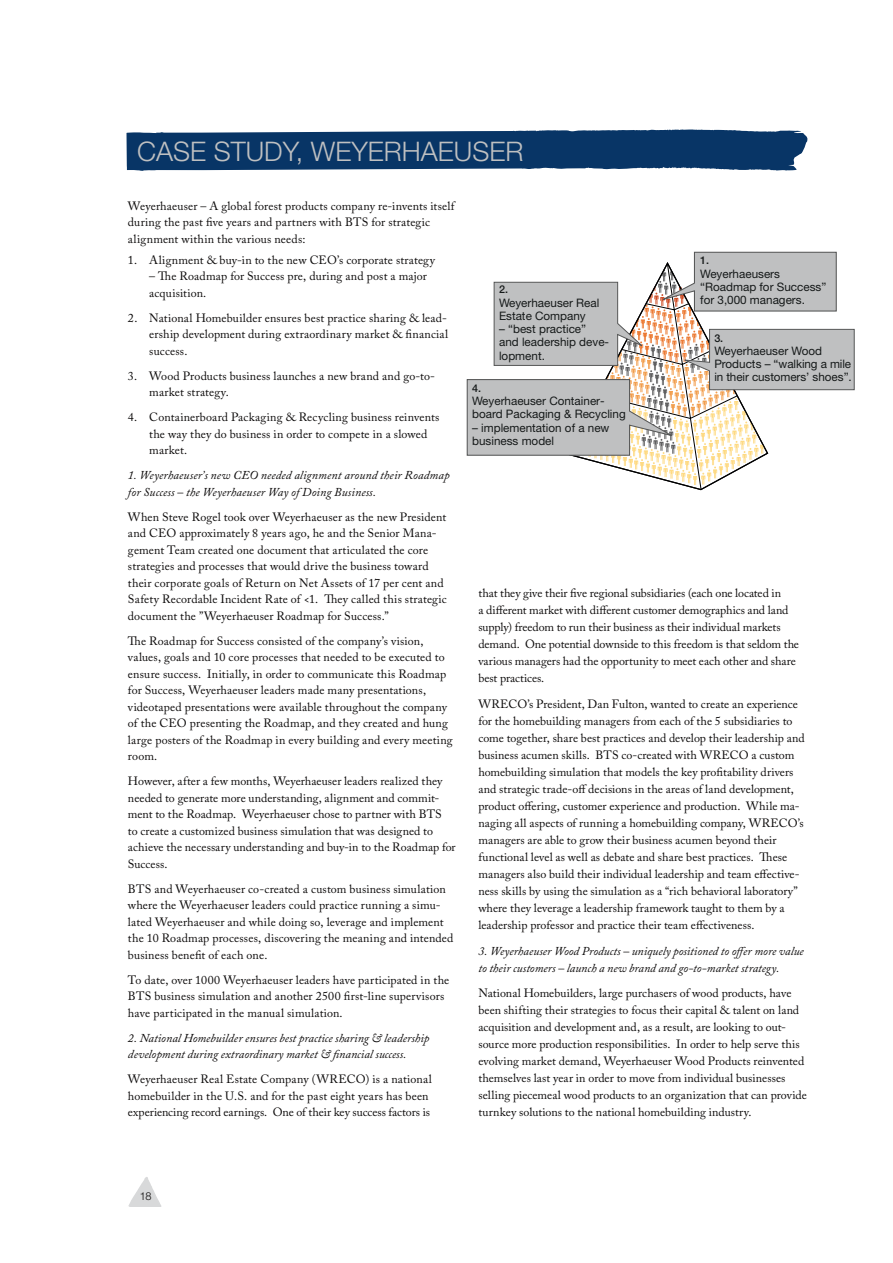
<style>
.page{position:relative;width:893px;height:1263px;background:#fff}
.page>*{position:absolute;margin:0;border:0;box-sizing:border-box;transform-origin:0 0}
.t1{font:300 27px "Helvetica Neue";color:#bfc0c1}
.t2{font:12px/16.5px "Adobe Caslon Pro";letter-spacing:.01em;color:#0c0a0a}
.t3{font:italic 12px/16.5px "Adobe Caslon Pro";letter-spacing:.005em;color:#0c0a0a}
.t4{font:11.7px/13.2px "Helvetica Neue";color:#151919}
.t5{font:300 10.95px "Helvetica Neue";color:#0c0a0a}
.t6{font:500 10.8px "Helvetica Neue";color:#151919}
</style>
<div class="page">
<svg style="left:128px;top:1177px;width:33px;height:29px"></svg>
<svg style="left:126px;top:129px;width:682px;height:42px;background:#224b76"></svg>
<svg style="left:467px;top:251px;width:388px;height:239px"></svg>
<h1 class="t1" style="left:137px;top:142px;width:388px">CASE STUDY, WEYERHAEUSER</h1>
<p class="t2" style="left:128px;top:199px;width:328px">Weyerhaeuser – A global forest products company re-invents itself during the past five years and partners with BTS for strategic alignment within the various needs:</p>
<p class="t2" style="left:128px;top:253px;width:309px">1. Alignment &amp; buy-in to the new CEO’s corporate strategy</p>
<p class="t2" style="left:149px;top:269px;width:279px">– The Roadmap for Success pre, during and post a major acquisition.</p>
<p class="t2" style="left:149px;top:311px;width:301px;text-indent:-21px">2. National Homebuilder ensures best practice sharing &amp; lead&shy;ership development during extraordinary market &amp; financial success.</p>
<p class="t2" style="left:149px;top:369px;width:287px;text-indent:-21px">3. Wood Products business launches a new brand and go-to&shy;market strategy.</p>
<p class="t2" style="left:149px;top:410px;width:292px;text-indent:-21px">4. Containerboard Packaging &amp; Recycling business reinvents the way they do business in order to compete in a slowed market.</p>
<p class="t3" style="left:128px;top:468px;width:323px">1. Weyerhaeuser’s new CEO needed alignment around their Roadmap for Success – the Weyerhaeuser Way of Doing Business.</p>
<p class="t2" style="left:128px;top:510px;width:320px">When Steve Rogel took over Weyerhaeuser as the new President and CEO approximately 8 years ago, he and the Senior Mana&shy;gement Team created one document that articulated the core strategies and processes that would drive the business toward their corporate goals of Return on Net Assets of 17 per cent and Safety Recordable Incident Rate of &lt;1. They called this strategic document the ”Weyerhaeuser Roadmap for Success.”</p>
<p class="t2" style="left:128px;top:634px;width:326px">The Roadmap for Success consisted of the company’s vision, values, goals and 10 core processes that needed to be executed to ensure success. Initially, in order to communicate this Roadmap for Success, Weyerhaeuser leaders made many presentations, videotaped presentations were available throughout the company of the CEO presenting the Roadmap, and they created and hung large posters of the Roadmap in every building and every meeting room.</p>
<p class="t2" style="left:128px;top:774px;width:329px">However, after a few months, Weyerhaeuser leaders realized they needed to generate more understanding, alignment and commit&shy;ment to the Roadmap. Weyerhaeuser chose to partner with BTS<br>to create a customized business simulation that was designed to achieve the necessary understanding and buy-in to the Roadmap for Success.</p>
<p class="t2" style="left:128px;top:882px;width:327px">BTS and Weyerhaeuser co-created a custom business simulation where the Weyerhaeuser leaders could practice running a simu&shy;lated Weyerhaeuser and while doing so, leverage and implement the 10 Roadmap processes, discovering the meaning and intended business benefit of each one.</p>
<p class="t2" style="left:128px;top:973px;width:323px">To date, over 1000 Weyerhaeuser leaders have participated in the<br>BTS business simulation and another 2500 first-line supervisors have participated in the manual simulation.</p>
<p class="t3" style="left:128px;top:1031px;width:303px">2. National Homebuilder ensures best practice sharing &amp; leadership development during extraordinary market &amp; financial success.</p>
<p class="t2" style="left:128px;top:1072px;width:305px">Weyerhaeuser Real Estate Company (WRECO) is a national homebuilder in the U.S. and for the past eight years has been experiencing record earnings. One of their key success factors is</p>
<p class="t6" style="left:499px;top:286px;width:10px">2.</p>
<p class="t4" style="left:499px;top:297px;width:102px">Weyerhaeuser Real<br>Estate Company</p>
<p class="t4" style="left:499px;top:323px;width:112px">– “best practice”<br>and leadership deve&shy;lopment.</p>
<p class="t6" style="left:472px;top:384px;width:10px">4.</p>
<p class="t4" style="left:472px;top:395px;width:155px">Weyerhaeuser Container&shy;board Packaging &amp; Recycling</p>
<p class="t4" style="left:472px;top:422px;width:139px">– implementation of a new business model</p>
<p class="t6" style="left:700px;top:257px;width:10px">1.</p>
<p class="t4" style="left:700px;top:268px;width:128px">Weyerhaeusers “Roadmap for Success” for 3,000 managers.</p>
<p class="t6" style="left:714px;top:334px;width:10px">3.</p>
<p class="t4" style="left:714px;top:345px;width:139px">Weyerhaeuser Wood<br>Products – “walking a mile in their customers’ shoes”.</p>
<p class="t2" style="left:478px;top:586px;width:322px;line-height:17.1px">that they give their five regional subsidiaries (each one located in<br>a different market with different customer demographics and land supply) freedom to run their business as their individual markets demand. One potential downside to this freedom is that seldom the various managers had the opportunity to meet each other and share best practices.</p>
<p class="t2" style="left:478px;top:696px;width:328px;line-height:17.1px">WRECO’s President, Dan Fulton, wanted to create an experience for the homebuilding managers from each of the 5 subsidiaries to come together, share best practices and develop their leadership and business acumen skills. BTS co-created with WRECO a custom homebuilding simulation that models the key profitability drivers and strategic trade-off decisions in the areas of land development, product offering, customer experience and production. While ma&shy;naging all aspects of running a homebuilding company, WRECO’s managers are able to grow their business acumen beyond their functional level as well as debate and share best practices. These managers also build their individual leadership and team effective&shy;ness skills by using the simulation as a “rich behavioral laboratory” where they leverage a leadership framework taught to them by a leadership professor and practice their team effectiveness.</p>
<p class="t3" style="left:478px;top:943px;width:327px;line-height:17.1px">3. Weyerhaeuser Wood Products – uniquely positioned to offer more value to their customers – launch a new brand and go-to-market strategy.</p>
<p class="t2" style="left:478px;top:986px;width:330px;line-height:17.1px">National Homebuilders, large purchasers of wood products, have been shifting their strategies to focus their capital &amp; talent on land acquisition and development and, as a result, are looking to out&shy;source more production responsibilities. In order to help serve this evolving market demand, Weyerhaeuser Wood Products reinvented themselves last year in order to move from individual businesses selling piecemeal wood products to an organization that can provide turnkey solutions to the national homebuilding industry.</p>
<p class="t5" style="left:140px;top:1192px;width:13px">18</p>
</div>
